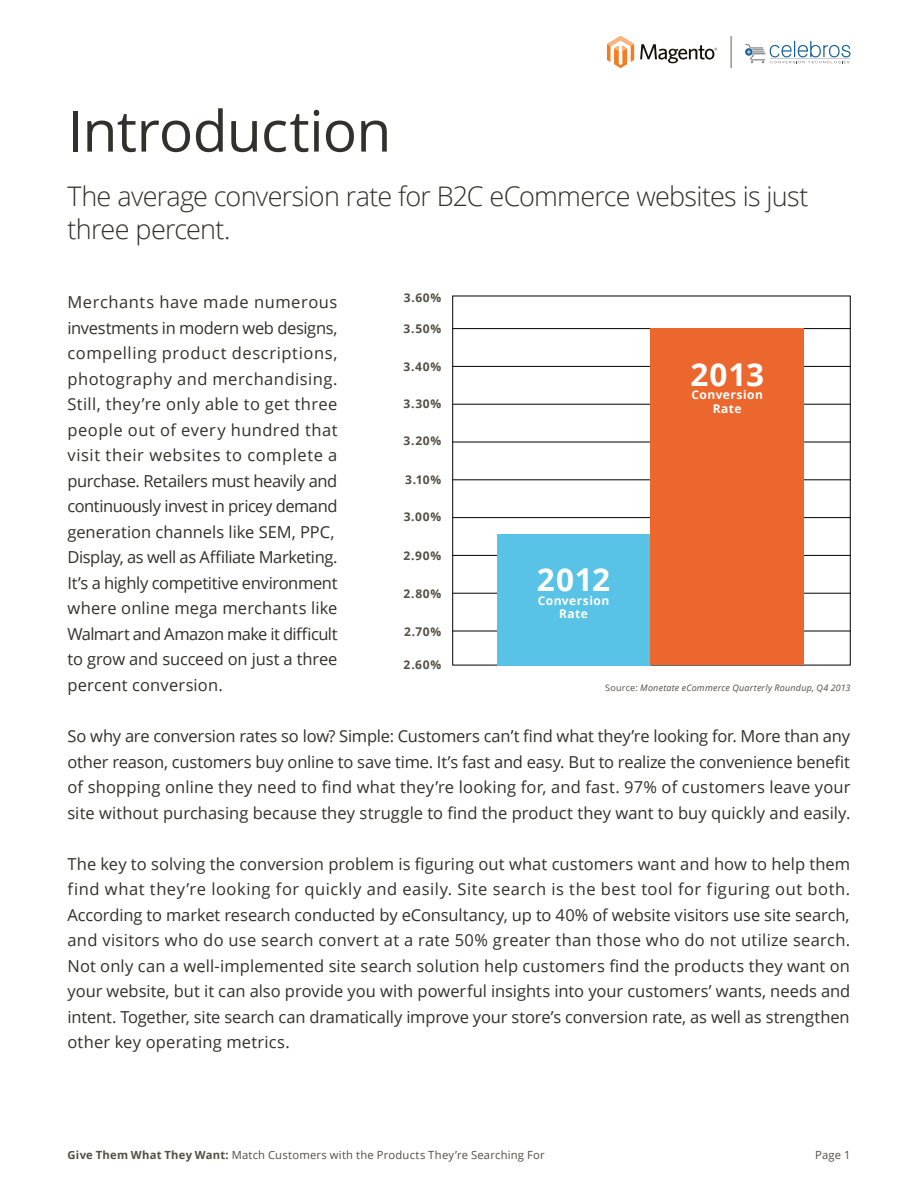
<style>
.page{position:relative;width:918px;height:1188px;background:#fff}
.page>*{position:absolute;margin:0;border:0;box-sizing:border-box;transform-origin:0 0}
.t1{font:57px "Open Sans";letter-spacing:-.015em;color:#31302b}
.t2{font:700 31.5px "Open Sans";letter-spacing:.025em;color:#fff}
.t3{font:300 27px/32.4px "Open Sans";letter-spacing:-.03em;color:#31302b}
.t4{font:16.5px/25.5px "Open Sans";color:#31302b;text-align:justify}
.t5{font:700 12px "Open Sans";letter-spacing:.065em;color:#544e44}
.t6{font:700 12px/13.5px "Open Sans";letter-spacing:.04em;color:#fff;text-align:center}
.t7{font:11.25px "Open Sans";letter-spacing:.02em;color:#544e44}
.t8{font:italic 9px "Open Sans";letter-spacing:.025em;color:#544e44}
.s1{font-style:normal}
.s2{font-weight:700}
</style>
<div class="page">
<hr style="left:731px;top:36px;width:1px;height:32px;background:#676156">
<svg style="left:607px;top:36px;width:27px;height:32px"></svg>
<svg style="left:640px;top:44px;width:77px;height:19px"></svg>
<svg style="left:745px;top:41px;width:106px;height:22px"></svg>
<hr style="left:453px;top:328px;width:397px;height:1px;background:#000">
<hr style="left:453px;top:366px;width:397px;height:1px;background:#000">
<hr style="left:453px;top:404px;width:397px;height:1px;background:#000">
<hr style="left:453px;top:442px;width:397px;height:1px;background:#000">
<hr style="left:453px;top:480px;width:397px;height:1px;background:#000">
<hr style="left:453px;top:517px;width:397px;height:1px;background:#000">
<hr style="left:453px;top:555px;width:397px;height:1px;background:#000">
<hr style="left:453px;top:593px;width:397px;height:1px;background:#000">
<hr style="left:453px;top:631px;width:397px;height:1px;background:#000">
<div style="left:497px;top:534px;width:153px;height:131px;background:#58c2e7"></div>
<div style="left:650px;top:328px;width:154px;height:337px;background:#eb672e"></div>
<h1 class="t1" style="left:68px;top:92px;width:325px">Introduction</h1>
<h3 class="t3" style="left:68px;top:180px;width:743px">The average conversion rate for B2C eCommerce websites is just three percent.</h3>
<p class="t4" style="left:68px;top:289px;width:272px;text-align:left">Merchants have made numerous investments in modern web designs, compelling product descriptions, photography and merchandising.<br>Still, they’re only able to get three people out of every hundred that visit their websites to complete a purchase. Retailers must heavily and continuously invest in pricey demand generation channels like SEM, PPC, Display, as well as Affiliate Marketing.<br>It’s a highly competitive environment where online mega merchants like Walmart and Amazon make it difficult to grow and succeed on just a three percent conversion.</p>
<p class="t5" style="left:404px;top:289px;width:39px">3.60%</p>
<p class="t5" style="left:404px;top:320px;width:39px">3.50%</p>
<p class="t5" style="left:404px;top:358px;width:39px">3.40%</p>
<p class="t5" style="left:404px;top:395px;width:39px">3.30%</p>
<p class="t5" style="left:404px;top:432px;width:39px">3.20%</p>
<p class="t5" style="left:405px;top:471px;width:38px">3.10%</p>
<p class="t5" style="left:404px;top:508px;width:39px">3.00%</p>
<p class="t5" style="left:403px;top:547px;width:39px">2.90%</p>
<p class="t5" style="left:403px;top:585px;width:40px">2.80%</p>
<p class="t5" style="left:404px;top:623px;width:39px">2.70%</p>
<p class="t5" style="left:404px;top:656px;width:39px">2.60%</p>
<h2 class="t2" style="left:537px;top:558px;width:75px">2012</h2>
<p class="t6" style="left:538px;top:593px;width:73px">Conversion<br>Rate</p>
<h2 class="t2" style="left:690px;top:352px;width:75px">2013</h2>
<p class="t6" style="left:692px;top:388px;width:73px">Conversion<br>Rate</p>
<p class="t8" style="left:605px;top:681px;width:247px"><span class="s1">Source:</span> Monetate eCommerce Quarterly Roundup, Q4 2013</p>
<p class="t4" style="left:68px;top:723px;width:785px">So why are conversion rates so low? Simple: Customers can’t find what they’re looking for. More than any other reason, customers buy online to save time. It’s fast and easy. But to realize the convenience benefit of shopping online they need to find what they’re looking for, and fast. 97% of customers leave your site without purchasing because they struggle to find the product they want to buy quickly and easily.</p>
<p class="t4" style="left:68px;top:850px;width:784px">The key to solving the conversion problem is figuring out what customers want and how to help them find what they’re looking for quickly and easily. Site search is the best tool for figuring out both.<br>According to market research conducted by eConsultancy, up to 40% of website visitors use site search, and visitors who do use search convert at a rate 50% greater than those who do not utilize search.<br>Not only can a well-implemented site search solution help customers find the products they want on your website, but it can also provide you with powerful insights into your customers’ wants, needs and intent. Together, site search can dramatically improve your store’s conversion rate, as well as strengthen other key operating metrics.</p>
<p class="t7" style="left:68px;top:1147px;width:479px"><span class="s2">Give Them What They Want:</span> Match Customers with the Products They’re Searching For</p>
<p class="t7" style="left:815px;top:1147px;width:37px">Page 1</p>
</div>
